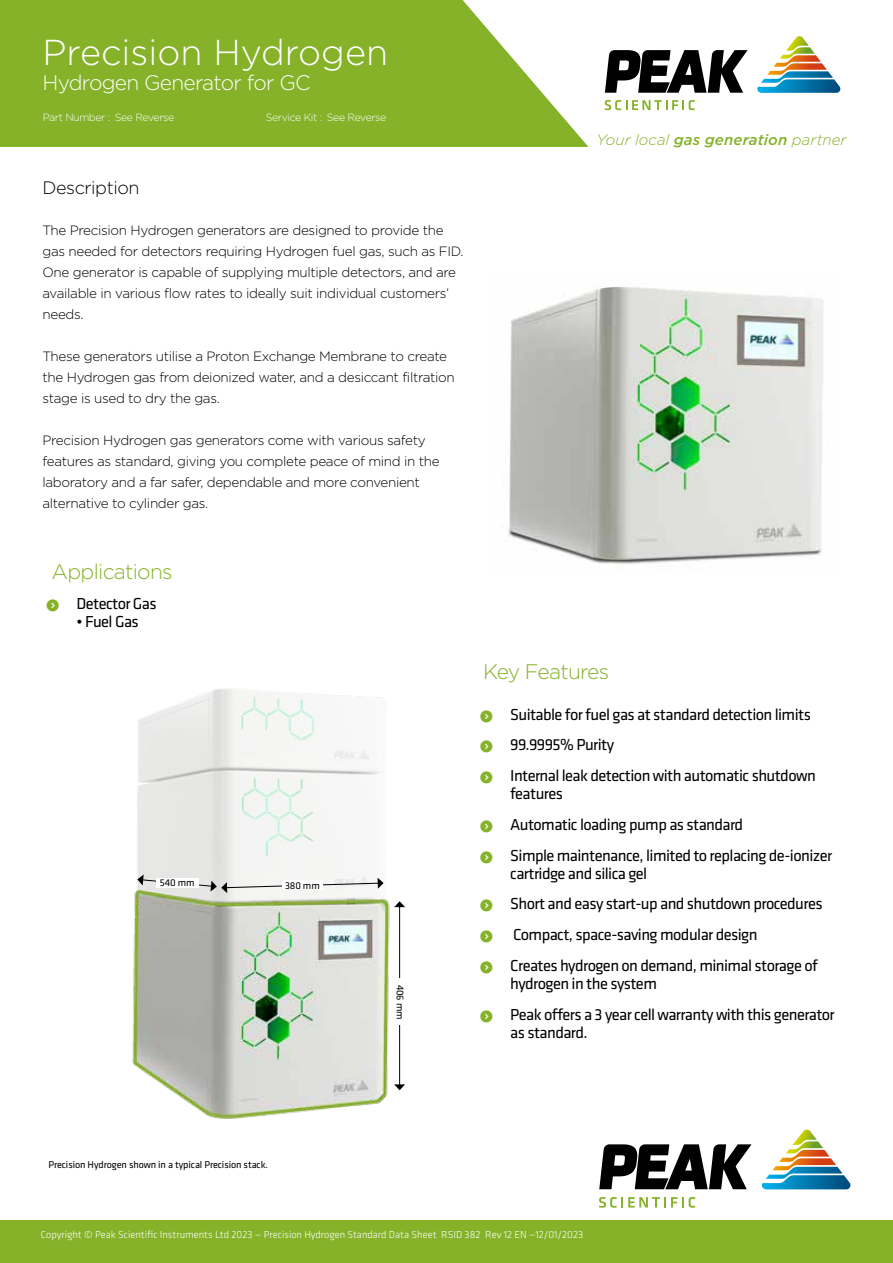
<style>
.page{position:relative;width:893px;height:1263px;background:#fff}
.page>*{position:absolute;margin:0;border:0;box-sizing:border-box;transform-origin:0 0}
.t1{font:300 36px "Gotham";color:#fff}
.t2{font:300 21px "Gotham";letter-spacing:-.035em;color:#85b228}
.t3{font:300 21px "Gotham";letter-spacing:-.035em;color:#fff}
.t4{font:300 18px "Gotham";letter-spacing:-.025em;color:#000}
.t5{font:16.5px/30.8px "Klavika";letter-spacing:-.035em;color:#000}
.t6{font:italic 300 15px "Gotham";color:#85b228}
.t7{font:300 13.5px/21px "Gotham";letter-spacing:-.025em;color:#000}
.t8{font:300 10.5px "Klavika";color:#fff}
.t9{font:300 10.5px "Gotham";letter-spacing:-.035em;color:#fff}
.t10{font:10.2px "Klavika";letter-spacing:-.01em;color:#000}
.s1{font-weight:500}
</style>
<div class="page">
<svg style="left:0;top:0;width:588px;height:147px;background:#8fb83b"></svg>
<svg style="left:605px;top:50px;width:143px;height:43px"></svg>
<svg style="left:605px;top:100px;width:90px;height:10px"></svg>
<svg style="left:757px;top:36px;width:83px;height:57px"></svg>
<svg style="left:599px;top:1144px;width:152px;height:45px"></svg>
<svg style="left:599px;top:1197px;width:96px;height:11px"></svg>
<svg style="left:762px;top:1129px;width:88px;height:60px"></svg>
<div style="left:0;top:1220px;width:893px;height:43px;background:#85b228"></div>
<img style="left:132px;top:689px;width:273px;height:430px">
<hr style="left:399px;top:906px;width:1px;height:179px;background:#000">
<svg style="left:394px;top:901px;width:11px;height:6px"></svg>
<svg style="left:394px;top:1084px;width:11px;height:6px"></svg>
<svg style="left:137px;top:874px;width:247px;height:19px"></svg>
<div style="left:394px;top:979px;width:10px;height:46px;background:#fff"></div>
<div style="left:282px;top:881px;width:41px;height:9px;background:#fff"></div>
<div style="left:156px;top:878px;width:42px;height:10px;background:#fff"></div>
<img style="left:508px;top:286px;width:315px;height:278px">
<h1 class="t1" style="left:43px;top:32px;width:347px">Precision Hydrogen</h1>
<h2 class="t3" style="left:43px;top:71px;width:270px">Hydrogen Generator for GC</h2>
<p class="t9" style="left:43px;top:112px;width:133px">Part Number : See Reverse</p>
<p class="t9" style="left:266px;top:112px;width:58px">Service Kit :</p>
<p class="t9" style="left:327px;top:112px;width:61px">See Reverse</p>
<h3 class="t4" style="left:43px;top:178px;width:99px">Description</h3>
<p class="t7" style="left:43px;top:219px;width:422px">The Precision Hydrogen generators are designed to provide the gas needed for detectors requiring Hydrogen fuel gas, such as FID.<br>One generator is capable of supplying multiple detectors, and are available in various flow rates to ideally suit individual customers’ needs.</p>
<p class="t7" style="left:43px;top:345px;width:414px">These generators utilise a Proton Exchange Membrane to create the Hydrogen gas from deionized water, and a desiccant filtration stage is used to dry the gas.</p>
<p class="t7" style="left:43px;top:429px;width:399px">Precision Hydrogen gas generators come with various safety features as standard, giving you complete peace of mind in the laboratory and a far safer, dependable and more convenient alternative to cylinder gas.</p>
<h2 class="t2" style="left:52px;top:560px;width:123px">Applications</h2>
<p class="t5" style="left:77px;top:588px;width:82px">Detector Gas</p>
<p class="t5" style="left:77px;top:606px;width:64px">• Fuel Gas</p>
<p class="t10" style="left:160px;top:877px;width:36px">540 mm</p>
<p class="t10" style="left:285px;top:879px;width:36px">380 mm</p>
<p class="t10" style="left:406px;top:984px;width:36px;rotate:90deg">406 mm</p>
<p class="t6" style="left:596px;top:132px;width:251px">Your local <span class="s1">gas generation</span> partner</p>
<h2 class="t2" style="left:483px;top:660px;width:128px">Key Features</h2>
<p class="t5" style="left:510px;top:699px;width:307px">Suitable for fuel gas at standard detection limits<br>99.9995% Purity<br>Internal leak detection with automatic shutdown</p>
<p class="t5" style="left:510px;top:778px;width:324px">features<br>Automatic loading pump as standard<br>Simple maintenance, limited to replacing de-ionizer</p>
<p class="t5" style="left:510px;top:858px;width:314px">cartridge and silica gel<br>Short and easy start-up and shutdown procedures Compact, space-saving modular design<br>Creates hydrogen on demand, minimal storage of</p>
<p class="t5" style="left:510px;top:968px;width:326px">hydrogen in the system<br>Peak offers a 3 year cell warranty with this generator</p>
<p class="t5" style="left:510px;top:1017px;width:79px">as standard.</p>
<p class="t10" style="left:48px;top:1159px;width:221px">Precision Hydrogen shown in a typical Precision stack.</p>
<p class="t8" style="left:41px;top:1229px;width:544px">Copyright © Peak Scientific Instruments Ltd 2023 — Precision Hydrogen Standard Data Sheet RSID 382 Rev 12 EN —12/01/2023</p>
</div>
